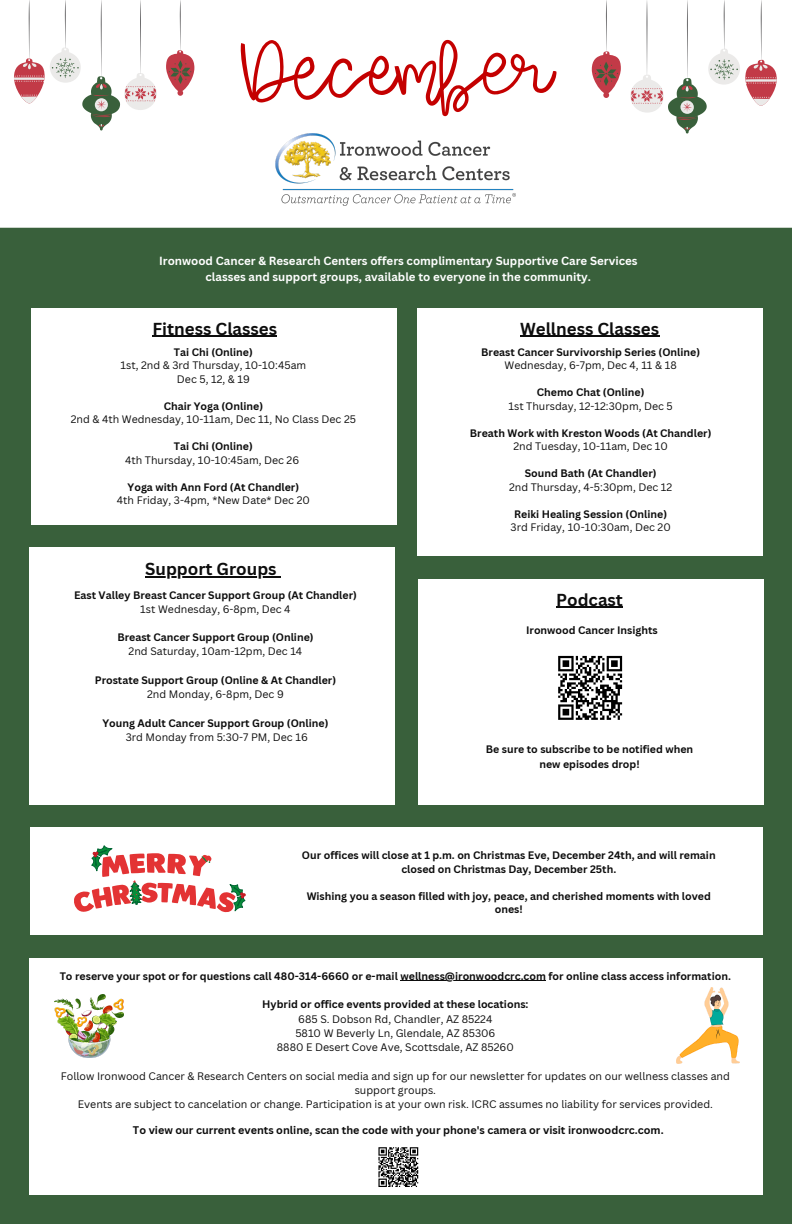
<style>
.page{position:relative;width:792px;height:1224px;background:#fff}
.page>*{position:absolute;margin:0;border:0;box-sizing:border-box;transform-origin:0 0}
.t1{font:700 16.9px "Canva Sans";color:#0d0d0d}
.t2{font:700 11.5px/15.8px "Canva Sans";color:#fff;text-align:center}
.t3{font:700 10.8px "Canva Sans";color:#0d0d0d}
.t4{font:700 10.6px/13.5px "Canva Sans";color:#0d0d0d;text-align:center}
.t5{font:10.6px/14.2px "Canva Sans";color:#0d0d0d;text-align:center}
</style>
<div class="page">
<div style="left:0;top:228px;width:792px;height:996px;background:#39603b"></div>
<div style="left:29px;top:958px;width:734px;height:237px;background:#fff"></div>
<div style="left:30px;top:547px;width:365px;height:257px;background:#fff"></div>
<div style="left:31px;top:308px;width:365px;height:216px;background:#fff"></div>
<div style="left:417px;top:308px;width:346px;height:248px;background:#fff"></div>
<svg style="left:378px;top:1147px;width:41px;height:40px"></svg>
<img style="left:275px;top:133px;width:240px;height:72px">
<div style="left:418px;top:579px;width:345px;height:225px;background:#fff"></div>
<svg style="left:558px;top:655px;width:65px;height:65px"></svg>
<hr style="left:400px;top:981px;width:146px;height:1px;background:#0d0d0d">
<svg style="left:240px;top:40px;width:316px;height:76px"></svg>
<svg style="left:166px;top:0;width:28px;height:96px"></svg>
<svg style="left:14px;top:0;width:143px;height:130px"></svg>
<img style="left:54px;top:994px;width:70px;height:64px">
<img style="left:676px;top:987px;width:63px;height:77px">
<hr style="left:556px;top:607px;width:67px;height:1px;background:#0d0d0d">
<hr style="left:145px;top:576px;width:132px;height:1px;background:#0d0d0d">
<hr style="left:520px;top:336px;width:139px;height:1px;background:#0d0d0d">
<hr style="left:153px;top:336px;width:124px;height:1px;background:#0d0d0d">
<svg style="left:592px;top:0;width:29px;height:98px"></svg>
<svg style="left:630px;top:0;width:147px;height:133px"></svg>
<div style="left:30px;top:827px;width:733px;height:108px;background:#fff"></div>
<svg style="left:74px;top:846px;width:171px;height:66px"></svg>
<p class="t2" style="left:159px;top:253px;width:480px">Ironwood Cancer &amp; Research Centers offers complimentary Supportive Care Services classes and support groups, available to everyone in the community.</p>
<h2 class="t1" style="left:153px;top:317px;width:126px">Fitness Classes</h2>
<p class="t1" style="left:520px;top:317px;width:141px">Wellness Classes</p>
<p class="t4" style="left:174px;top:345px;width:80px">Tai Chi (Online)</p>
<p class="t5" style="left:121px;top:358px;width:187px">1st, 2nd &amp; 3rd Thursday, 10-10:45am</p>
<p class="t5" style="left:177px;top:371px;width:74px">Dec 5, 12, &amp; 19</p>
<p class="t4" style="left:164px;top:399px;width:101px">Chair Yoga (Online)</p>
<p class="t5" style="left:71px;top:412px;width:287px">2nd &amp; 4th Wednesday, 10-11am, Dec 11, No Class Dec 25</p>
<p class="t4" style="left:174px;top:439px;width:80px">Tai Chi (Online)</p>
<p class="t5" style="left:125px;top:452px;width:176px">4th Thursday, 10-10:45am, Dec 26</p>
<p class="t4" style="left:128px;top:480px;width:173px">Yoga with Ann Ford (At Chandler)</p>
<h1 class="t5" style="left:117px;top:493px;width:195px">4th Friday, 3-4pm, *New Date* Dec 20</h1>
<h2 class="t1" style="left:145px;top:557px;width:133px">Support Groups</h2>
<p class="t4" style="left:74px;top:588px;width:284px">East Valley Breast Cancer Support Group (At Chandler)</p>
<p class="t5" style="left:140px;top:601px;width:152px">1st Wednesday, 6-8pm, Dec 4</p>
<p class="t4" style="left:117px;top:630px;width:198px">Breast Cancer Support Group (Online)</p>
<p class="t5" style="left:129px;top:644px;width:175px">2nd Saturday, 10am-12pm, Dec 14</p>
<p class="t4" style="left:95px;top:673px;width:243px">Prostate Support Group (Online &amp; At Chandler)</p>
<p class="t5" style="left:147px;top:687px;width:138px">2nd Monday, 6-8pm, Dec 9</p>
<p class="t4" style="left:103px;top:716px;width:227px">Young Adult Cancer Support Group (Online)</p>
<h1 class="t5" style="left:126px;top:730px;width:184px">3rd Monday from 5:30-7 PM, Dec 16</h1>
<p class="t4" style="left:481px;top:345px;width:220px">Breast Cancer Survivorship Series (Online)</p>
<p class="t5" style="left:505px;top:358px;width:174px">Wednesday, 6-7pm, Dec 4, 11 &amp; 18</p>
<p class="t4" style="left:537px;top:385px;width:109px">Chemo Chat (Online)</p>
<p class="t5" style="left:508px;top:398px;width:166px">1st Thursday, 12-12:30pm, Dec 5</p>
<p class="t4" style="left:470px;top:426px;width:243px">Breath Work with Kreston Woods (At Chandler)</p>
<p class="t5" style="left:513px;top:439px;width:156px">2nd Tuesday, 10-11am, Dec 10</p>
<p class="t4" style="left:525px;top:466px;width:133px">Sound Bath (At Chandler)</p>
<p class="t5" style="left:509px;top:479px;width:165px">2nd Thursday, 4-5:30pm, Dec 12</p>
<h1 class="t4" style="left:514px;top:507px;width:154px">Reiki Healing Session (Online)</h1>
<h2 class="t5" style="left:511px;top:520px;width:162px">3rd Friday, 10-10:30am, Dec 20</h2>
<p class="t1" style="left:556px;top:588px;width:68px">Podcast</p>
<p class="t4" style="left:526px;top:624px;width:133px">Ironwood Cancer Insights</p>
<p class="t4" style="left:486px;top:742px;width:209px;line-height:14.1px">Be sure to subscribe to be notified when new episodes drop!</p>
<h2 class="t4" style="left:302px;top:848px;width:415px">Our offices will close at 1 p.m. on Christmas Eve, December 24th, and will remain closed on Christmas Day, December 25th.</h2>
<p class="t4" style="left:307px;top:889px;width:406px">Wishing you a season filled with joy, peace, and cherished moments with loved ones!</p>
<p class="t4" style="left:60px;top:969px;width:673px">To reserve your spot or for questions call 480-314-6660 or e-mail wellness@ironwoodcrc.com for online class access information.</p>
<p class="t4" style="left:262px;top:997px;width:268px">Hybrid or office events provided at these locations:</p>
<p class="t5" style="left:298px;top:1011px;width:196px">685 S. Dobson Rd, Chandler, AZ 85224</p>
<p class="t5" style="left:295px;top:1026px;width:202px">5810 W Beverly Ln, Glendale, AZ 85306</p>
<h2 class="t5" style="left:277px;top:1040px;width:238px">8880 E Desert Cove Ave, Scottsdale, AZ 85260</h2>
<h1 class="t5" style="left:61px;top:1068px;width:671px">Follow Ironwood Cancer &amp; Research Centers on social media and sign up for our newsletter for updates on our wellness classes and support groups.</h1>
<p class="t5" style="left:78px;top:1097px;width:637px">Events are subject to cancelation or change. Participation is at your own risk. ICRC assumes no liability for services provided.</p>
<h2 class="t3" style="left:133px;top:1123px;width:532px">To view our current events online, scan the code with your phone's camera or visit ironwoodcrc.com.</h2>
</div>
